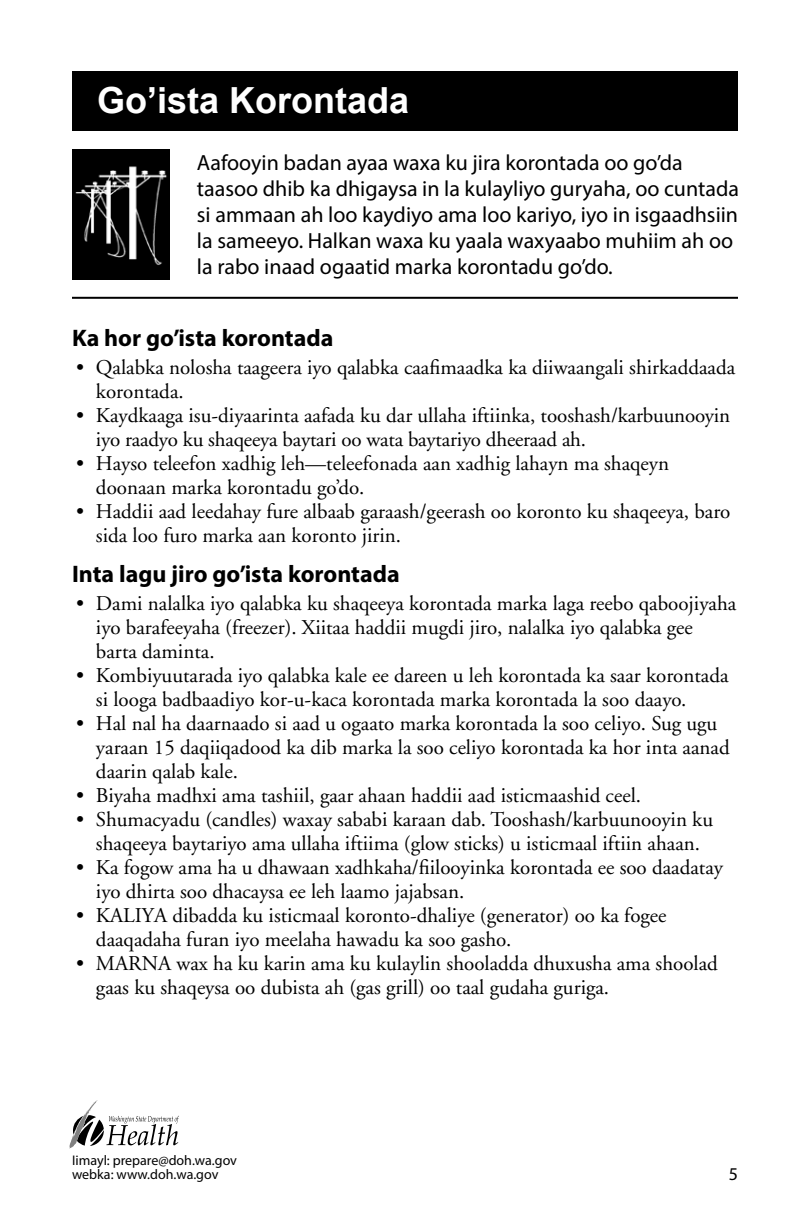
<style>
.page{position:relative;width:792px;height:1224px;background:#fff}
.page>*{position:absolute;margin:0;border:0;box-sizing:border-box;transform-origin:0 0}
.t1{font:700 36px "Arial";color:#fff}
.t2{font:700 24px "Myriad Pro";color:#000}
.t3{font:22px/26px "Myriad Pro";color:#000}
.t4{font:21px/24px "Adobe Garamond";color:#000}
.t5{font:18px "Myriad Pro";color:#000}
.t6{font:14px/14px "Myriad Pro";color:#000}
</style>
<div class="page">
<svg style="left:69px;top:1100px;width:110px;height:49px"></svg>
<div style="left:72px;top:71px;width:666px;height:59px;background:#000"></div>
<img style="left:72px;top:149px;width:98px;height:131px">
<hr style="left:72px;top:297px;width:666px;height:2px;background:#000">
<h1 class="t1" style="left:97px;top:77px;width:314px">Go’ista Korontada</h1>
<p class="t3" style="left:197px;top:149px;width:544px">Aafooyin badan ayaa waxa ku jira korontada oo go’da taasoo dhib ka dhigaysa in la kulayliyo guryaha, oo cuntada si ammaan ah loo kaydiyo ama loo kariyo, iyo in isgaadhsiin la sameeyo. Halkan waxa ku yaala waxyaabo muhiim ah oo la rabo inaad ogaatid marka korontadu go’do.</p>
<p class="t2" style="left:72px;top:322px;width:263px">Ka hor go’ista korontada</p>
<p class="t4" style="left:96px;top:356px;width:641px;text-indent:-20px">• Qalabka nolosha taageera iyo qalabka caafimaadka ka diiwaangali shirkaddaada korontada.</p>
<p class="t4" style="left:96px;top:404px;width:636px;text-indent:-20px">• Kaydkaaga isu-diyaarinta aafada ku dar ullaha iftiinka, tooshash/karbuunooyin iyo raadyo ku shaqeeya baytari oo wata baytariyo dheeraad ah.</p>
<p class="t4" style="left:96px;top:452px;width:575px;text-indent:-20px">• Hayso teleefon xadhig leh—teleefonada aan xadhig lahayn ma shaqeyn doonaan marka korontadu go’do.</p>
<p class="t4" style="left:96px;top:500px;width:636px;text-indent:-20px">• Haddii aad leedahay fure albaab garaash/geerash oo koronto ku shaqeeya, baro sida loo furo marka aan koronto jirin.</p>
<p class="t2" style="left:72px;top:558px;width:329px">Inta lagu jiro go’ista korontada</p>
<p class="t4" style="left:96px;top:592px;width:642px;text-indent:-20px">• Dami nalalka iyo qalabka ku shaqeeya korontada marka laga reebo qaboojiyaha iyo barafeeyaha (freezer). Xiitaa haddii mugdi jiro, nalalka iyo qalabka gee barta daminta.</p>
<p class="t4" style="left:96px;top:664px;width:634px;text-indent:-20px">• Kombiyuutarada iyo qalabka kale ee dareen u leh korontada ka saar korontada si looga badbaadiyo kor-u-kaca korontada marka korontada la soo daayo.</p>
<p class="t4" style="left:96px;top:712px;width:635px;text-indent:-20px">• Hal nal ha daarnaado si aad u ogaato marka korontada la soo celiyo. Sug ugu yaraan 15 daqiiqadood ka dib marka la soo celiyo korontada ka hor inta aanad daarin qalab kale.</p>
<p class="t4" style="left:76px;top:784px;width:567px">• Biyaha madhxi ama tashiil, gaar ahaan haddii aad isticmaashid ceel.</p>
<p class="t4" style="left:76px;top:808px;width:639px;text-align:center">• Shumacyadu (candles) waxay sababi karaan dab. Tooshash/karbuunooyin ku shaqeeya baytariyo ama ullaha iftiima (glow sticks) u isticmaal iftiin ahaan.</p>
<p class="t4" style="left:96px;top:856px;width:629px;text-indent:-20px">• Ka fogow ama ha u dhawaan xadhkaha/fiilooyinka korontada ee soo daadatay iyo dhirta soo dhacaysa ee leh laamo jajabsan.</p>
<p class="t4" style="left:96px;top:904px;width:572px;text-indent:-20px">• KALIYA dibadda ku isticmaal koronto-dhaliye (generator) oo ka fogee daaqadaha furan iyo meelaha hawadu ka soo gasho.</p>
<p class="t4" style="left:96px;top:952px;width:623px;text-indent:-20px">• MARNA wax ha ku karin ama ku kulaylin shooladda dhuxusha ama shoolad gaas ku shaqeysa oo dubista ah (gas grill) oo taal gudaha guriga.</p>
<p class="t6" style="left:72px;top:1153px;width:167px">Iimayl: prepare@doh.wa.gov webka: www.doh.wa.gov</p>
<p class="t5" style="left:729px;top:1162px;width:11px">5</p>
</div>
